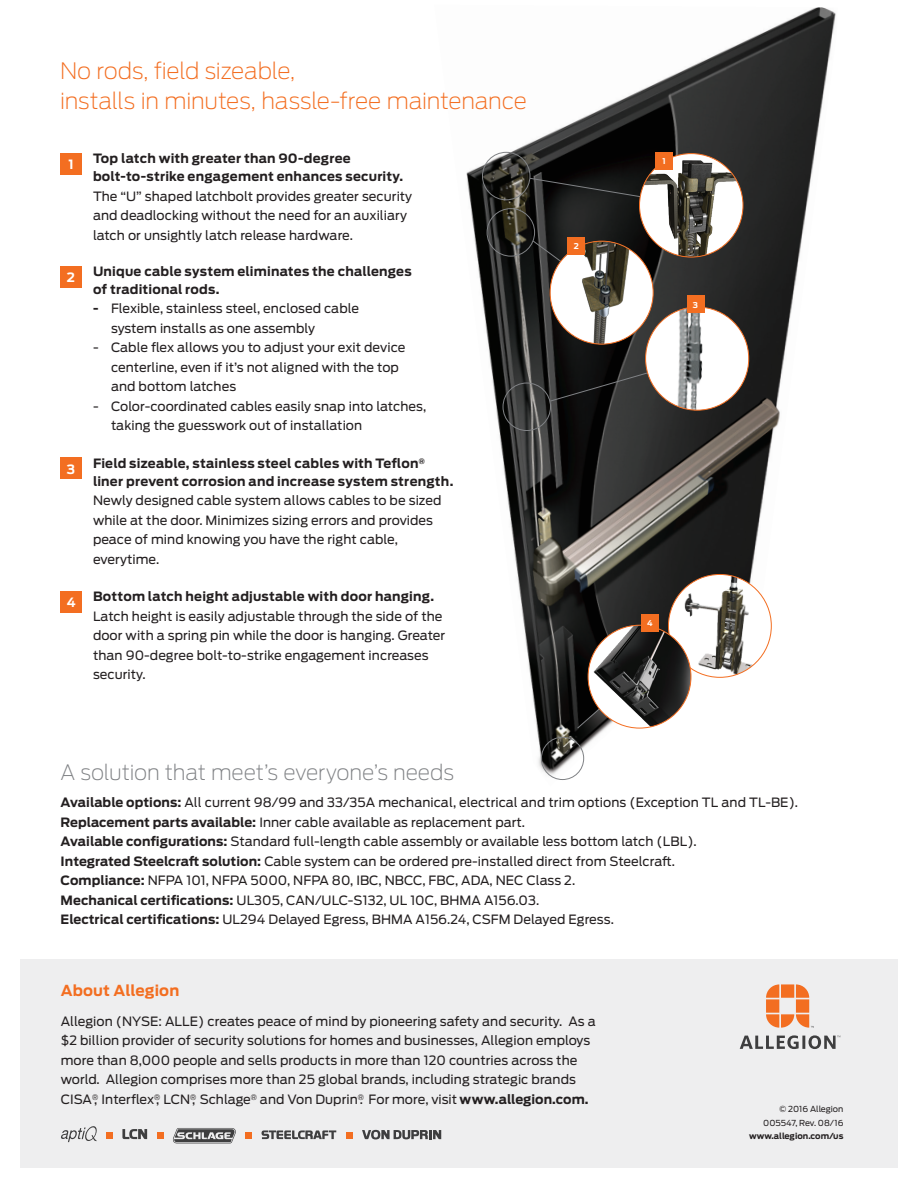
<style>
.page{position:relative;width:918px;height:1188px;background:#fff}
.page>*{position:absolute;margin:0;border:0;box-sizing:border-box;transform-origin:0 0}
.t1{font:200 22.5px/30px "Antenna";letter-spacing:-.01em;color:#f36e21}
.t2{font:200 21px "Antenna";letter-spacing:-.005em;color:#808285}
.t3{font:700 15px "Antenna";letter-spacing:.01em;color:#f36e21}
.t4{font:12.75px/19.5px "Antenna";letter-spacing:.005em;color:#231f20}
.t5{font:700 12.75px/18px "Antenna";letter-spacing:.015em;color:#231f20}
.t6{font:700 12.75px "Antenna";color:#fff}
.t7{font:8.25px/13.5px "Antenna";color:#231f20;text-align:right}
.t8{font:700 8.25px "Antenna";color:#231f20}
.t9{font:700 7.95px "Antenna";color:#fff}
.s1{font-weight:700}
</style>
<div class="page">
<div style="left:20px;top:959px;width:878px;height:209px;background:#eeeeef"></div>
<svg style="left:766px;top:984px;width:48px;height:44px"></svg>
<svg style="left:740px;top:1035px;width:100px;height:14px"></svg>
<svg style="left:122px;top:1129px;width:25px;height:10px"></svg>
<div style="left:106px;top:1133px;width:7px;height:6px;background:#f36e21"></div>
<svg style="left:157px;top:1133px;width:6px;height:6px"></svg>
<svg style="left:362px;top:1130px;width:79px;height:9px"></svg>
<svg style="left:173px;top:1128px;width:63px;height:15px"></svg>
<svg style="left:61px;top:1126px;width:36px;height:16px"></svg>
<svg style="left:262px;top:1130px;width:74px;height:9px"></svg>
<div style="left:245px;top:1133px;width:7px;height:6px;background:#f36e21"></div>
<svg style="left:346px;top:1133px;width:6px;height:6px"></svg>
<img style="left:466px;top:7px;width:370px;height:773px">
<div style="left:482px;top:152px;width:48px;height:48px;border:1px solid #808285;border-radius:50%"></div>
<svg style="left:529px;top:177px;width:117px;height:21px;background:#1d1e1d"></svg>
<div style="left:487px;top:208px;width:48px;height:49px;border:1px solid #808285;border-radius:50%"></div>
<svg style="left:532px;top:240px;width:65px;height:48px"></svg>
<div style="left:541px;top:737px;width:43px;height:43px;border:1px solid #808285;border-radius:50%"></div>
<svg style="left:576px;top:698px;width:36px;height:31px"></svg>
<div style="left:503px;top:383px;width:48px;height:48px;border:1px solid #808285;border-radius:50%"></div>
<svg style="left:549px;top:352px;width:120px;height:50px;background:#222120"></svg>
<img style="left:640px;top:154px;width:103px;height:103px;border-radius:52px">
<img style="left:550px;top:241px;width:103px;height:103px;border-radius:51px">
<img style="left:668px;top:574px;width:103px;height:103px;border-radius:51px">
<img style="left:588px;top:625px;width:103px;height:103px;border-radius:51px">
<img style="left:646px;top:307px;width:103px;height:103px;border-radius:52px">
<div style="left:687px;top:296px;width:17px;height:17px;background:#f36e21"></div>
<div style="left:656px;top:152px;width:17px;height:18px;background:#f36e21"></div>
<div style="left:568px;top:237px;width:17px;height:18px;background:#f36e21"></div>
<div style="left:641px;top:614px;width:18px;height:18px;background:#f36e21"></div>
<div style="left:60px;top:153px;width:22px;height:22px;background:#f36e21"></div>
<div style="left:60px;top:266px;width:22px;height:21px;background:#f36e21"></div>
<div style="left:60px;top:458px;width:22px;height:21px;background:#f36e21"></div>
<div style="left:60px;top:592px;width:22px;height:21px;background:#f36e21"></div>
<h1 class="t1" style="left:60px;top:55px;width:468px">No rods, field sizeable,<br>installs in minutes, hassle-free maintenance</h1>
<p class="t6" style="left:68px;top:155px;width:7px">1</p>
<p class="t6" style="left:67px;top:268px;width:10px">2</p>
<p class="t6" style="left:67px;top:460px;width:10px">3</p>
<p class="t6" style="left:67px;top:594px;width:10px">4</p>
<p class="t5" style="left:93px;top:150px;width:312px">Top latch with greater than 90-degree bolt-to-strike engagement enhances security.</p>
<p class="t4" style="left:93px;top:186px;width:321px">The “U” shaped latchbolt provides greater security and deadlocking without the need for an auxiliary latch or unsightly latch release hardware.</p>
<p class="t5" style="left:93px;top:262px;width:320px">Unique cable system eliminates the challenges of traditional rods.</p>
<p class="t4" style="left:111px;top:299px;width:250px;text-indent:-18px"><span class="s1">-</span> Flexible, stainless steel, enclosed cable system installs as one assembly</p>
<p class="t4" style="left:111px;top:338px;width:296px;text-indent:-18px">- Cable flex allows you to adjust your exit device centerline, even if it’s not aligned with the top and bottom latches</p>
<p class="t4" style="left:111px;top:396px;width:317px;text-indent:-18px">- Color-coordinated cables easily snap into latches, taking the guesswork out of installation</p>
<p class="t5" style="left:93px;top:454px;width:362px">Field sizeable, stainless steel cables with Teflon<sup>® </sup>liner prevent corrosion and increase system strength.</p>
<p class="t4" style="left:93px;top:491px;width:350px">Newly designed cable system allows cables to be sized while at the door. Minimizes sizing errors and provides peace of mind knowing you have the right cable, everytime.</p>
<p class="t5" style="left:93px;top:588px;width:343px">Bottom latch height adjustable with door hanging.</p>
<p class="t4" style="left:93px;top:606px;width:354px">Latch height is easily adjustable through the side of the door with a spring pin while the door is hanging. Greater than 90-degree bolt-to-strike engagement increases security.</p>
<h2 class="t2" style="left:61px;top:758px;width:395px">A solution that meet’s everyone’s needs</h2>
<p class="t9" style="left:574px;top:241px;width:7px">2</p>
<p class="t9" style="left:662px;top:156px;width:5px">1</p>
<p class="t9" style="left:693px;top:299px;width:7px">3</p>
<p class="t9" style="left:647px;top:618px;width:7px">4</p>
<p class="t4" style="left:61px;top:793px;width:739px"><span class="s1">Available options:</span> All current 98/99 and 33/35A mechanical, electrical and trim options (Exception TL and TL-BE).<br><span class="s1">Replacement parts available:</span> Inner cable available as replacement part.<br><span class="s1">Available configurations:</span> Standard full-length cable assembly or available less bottom latch (LBL).<br><span class="s1">Integrated Steelcraft solution:</span> Cable system can be ordered pre-installed direct from Steelcraft.<br><span class="s1">Compliance:</span> NFPA 101, NFPA 5000, NFPA 80, IBC, NBCC, FBC, ADA, NEC Class 2.<br><span class="s1">Mechanical certifications:</span> UL305, CAN/ULC-S132, UL 10C, BHMA A156.03.<br><span class="s1">Electrical certifications:</span> UL294 Delayed Egress, BHMA A156.24, CSFM Delayed Egress.</p>
<p class="t3" style="left:61px;top:981px;width:120px">About Allegion</p>
<p class="t4" style="left:61px;top:1011px;width:536px">Allegion (NYSE: ALLE) creates peace of mind by pioneering safety and security. As a $2 billion provider of security solutions for homes and businesses, Allegion employs more than 8,000 people and sells products in more than 120 countries across the world. Allegion comprises more than 25 global brands, including strategic brands CISA<sup>®</sup>, Interflex<sup>®</sup>, LCN<sup>®</sup>, Schlage<sup>®</sup> and Von Duprin<sup>®</sup>. For more, visit <span class="s1">www.allegion.com.</span></p>
<p class="t7" style="left:763px;top:1102px;width:82px">© 2016 Allegion<br>005547, Rev. 08/16</p>
<p class="t8" style="left:749px;top:1131px;width:96px">www.allegion.com/us</p>
</div>
